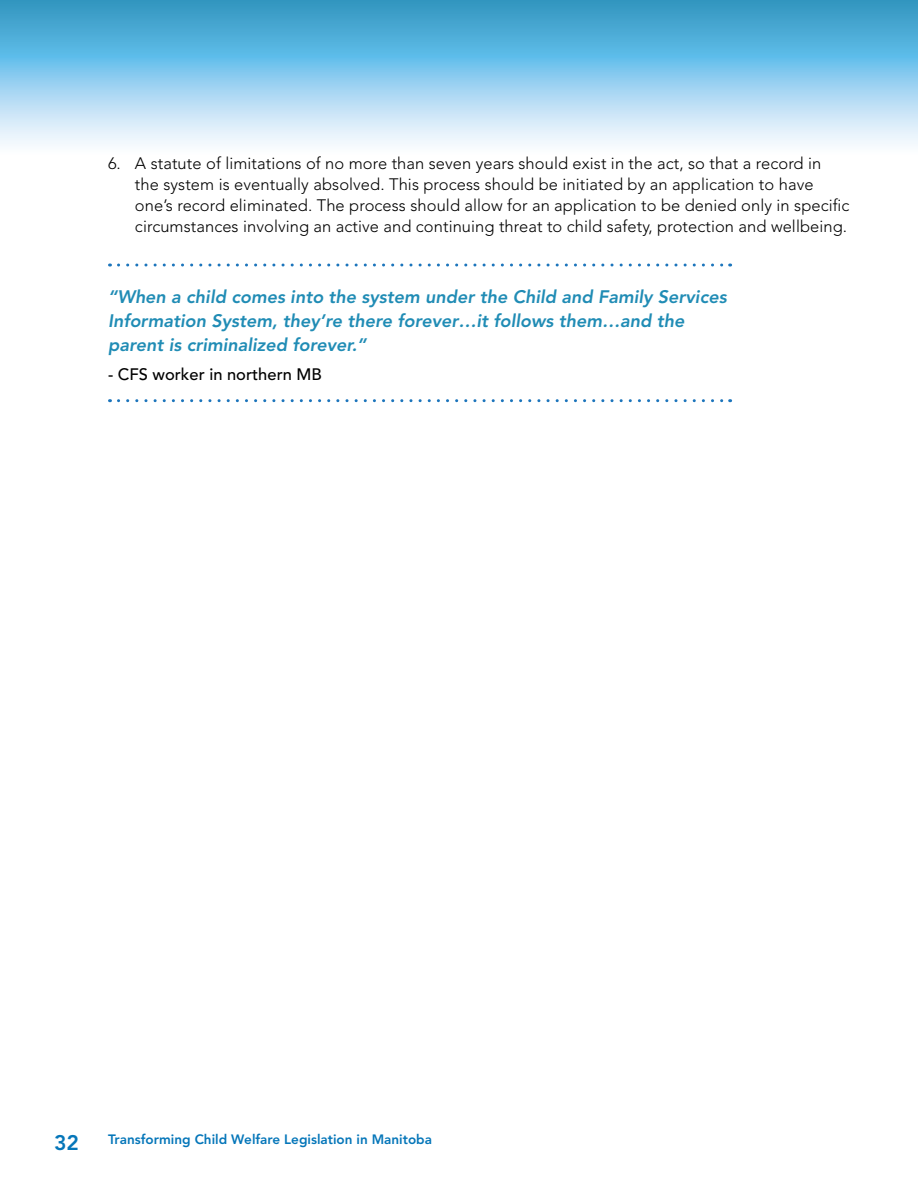
<style>
.page{position:relative;width:918px;height:1188px;background:#fff}
.page>*{position:absolute;margin:0;border:0;box-sizing:border-box;transform-origin:0 0}
.t1{font:800 21px "Avenir LT Std";color:#0576b9}
.t2{font:italic 800 18px/24px "Avenir LT Std";color:#208cb5}
.t3{font:300 16.5px/21px "Avenir LT Std";letter-spacing:.005em;color:#000}
.t4{font:500 16.5px "Avenir LT Std";color:#000}
.t5{font:800 13.5px "Avenir LT Std";color:#0576b9}
</style>
<div class="page">
<svg style="left:0;top:0;width:918px;height:145px"></svg>
<svg style="left:118px;top:264px;width:613px;height:3px"></svg>
<svg style="left:118px;top:399px;width:613px;height:3px"></svg>
<p class="t3" style="left:135px;top:153px;width:716px;text-indent:-27px">6. A statute of limitations of no more than seven years should exist in the act, so that a record in the system is eventually absolved. This process should be initiated by an application to have one’s record eliminated. The process should allow for an application to be denied only in specifc circumstances involving an active and continuing threat to child safety, protection and wellbeing.</p>
<p class="t2" style="left:108px;top:285px;width:620px">“When a child comes into the system under the Child and Family Services<br>Information System, they’re there forever…it follows them…and the parent is criminalized forever.”</p>
<p class="t4" style="left:108px;top:365px;width:215px">- CFS worker in northern MB</p>
<p class="t1" style="left:54px;top:1130px;width:26px">32</p>
<p class="t5" style="left:108px;top:1132px;width:326px">Transforming Child Welfare Legislation in Manitoba</p>
</div>
